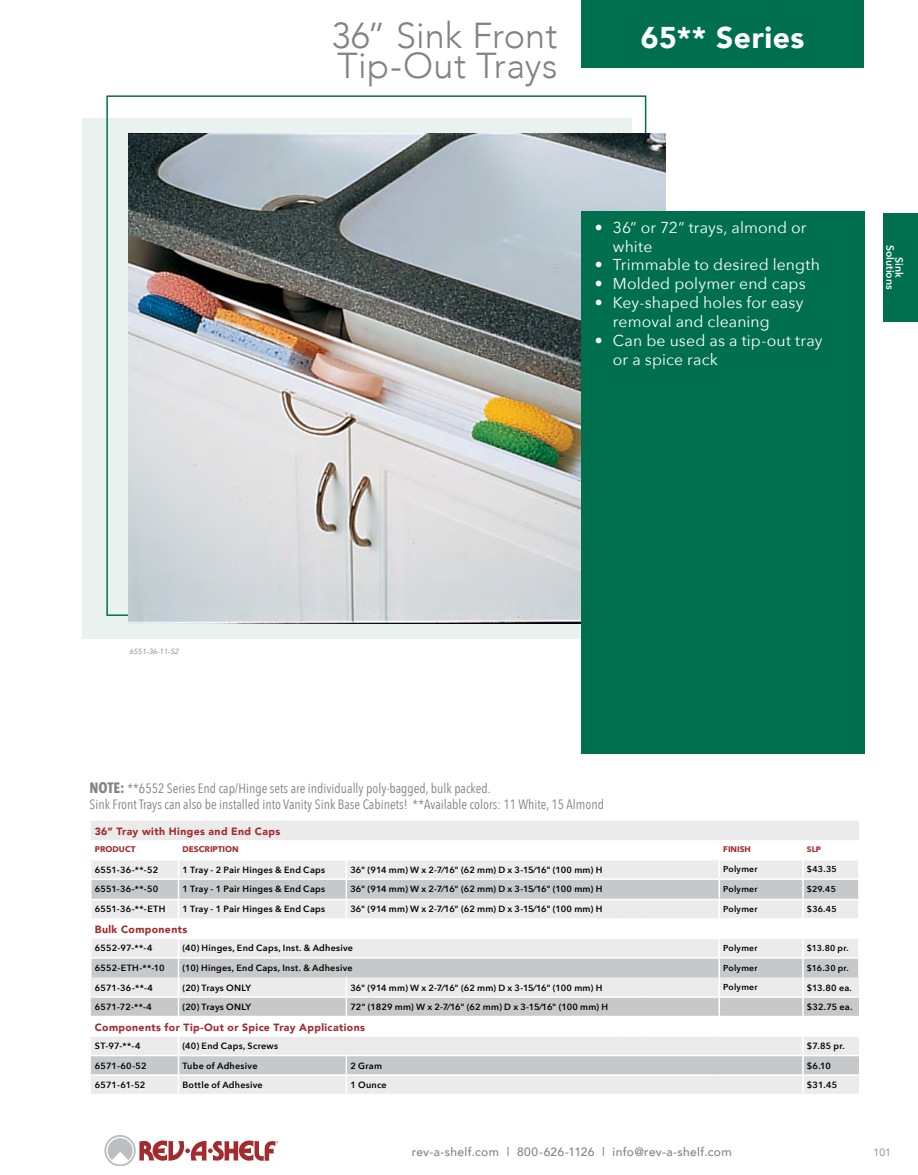
<style>
.page{position:relative;width:918px;height:1175px;background:#fff}
.page>*{position:absolute;margin:0;border:0;box-sizing:border-box;transform-origin:0 0}
.Page_Header{font:300 36px/30px "Avenir";letter-spacing:.005em;color:#808285}
.Series_Name{font:900 30px "Avenir";letter-spacing:.015em;color:#fff}
.Bullets{font:15.75px/18.9px "Avenir Next";letter-spacing:.005em;color:#fff}
.t1{font:13.5px "Avenir Next Condensed";color:#808285}
.t2{font:500 12px "Avenir";letter-spacing:.03em;color:#808285}
.Chart_Heading{font:900 10.5px "Avenir";letter-spacing:.035em;color:#a32a2e}
.t3{font:600 10.5px/9px "Avenir Next";color:#fff;text-align:center}
.t4{font:10.5px "Avenir";color:#808285}
.Table_copy{font:600 9px "Avenir Next";letter-spacing:.03em;color:#000}
.Table_copy-2{font:600 9px "Avenir Next";letter-spacing:.01em;color:#000}
.Chart_Part{font:600 9px "Avenir Next";letter-spacing:.02em;color:#000}
.Table_copy-3{font:600 9px "Avenir Next";letter-spacing:.005em;color:#000}
.Table_copy-4{font:600 8.7px "Avenir Next";letter-spacing:.03em;color:#000}
.Column_Header{font:700 8.25px "Avenir Next";color:#a32a2e}
.t5{font:700 7.95px "Avenir Next";color:#a32a2e}
.t6{font:italic 7.5px "Avenir";color:#808285}
.s1{font-weight:700;font-size:15px}
</style>
<div class="page">
<div style="left:883px;top:213px;width:35px;height:108px;background:#006f4e"></div>
<svg style="left:104px;top:1135px;width:174px;height:30px"></svg>
<div style="left:82px;top:118px;width:550px;height:520px;background:#e9f2ef"></div>
<img style="left:129px;top:133px;width:537px;height:490px">
<div style="left:581px;top:0;width:283px;height:68px;background:#006f4e"></div>
<svg style="left:91px;top:821px;width:768px;height:272px;fill:#ebebec"></svg>
<svg style="left:91px;top:1036px;width:768px;height:38px;background:#d9dadb"></svg>
<svg style="left:91px;top:1017px;width:768px;height:18px"></svg>
<svg style="left:178px;top:1036px;width:1px;height:57px"></svg>
<svg style="left:346px;top:1056px;width:1px;height:37px"></svg>
<svg style="left:802px;top:1036px;width:2px;height:57px"></svg>
<hr style="left:91px;top:1015px;width:88px;height:2px;background:#fff">
<hr style="left:91px;top:1035px;width:88px;height:1px;background:#fff">
<hr style="left:91px;top:1054px;width:88px;height:2px;background:#fff">
<hr style="left:91px;top:1074px;width:88px;height:1px;background:#fff">
<svg style="left:90px;top:859px;width:769px;height:156px"></svg>
<hr style="left:643px;top:996px;width:76px;height:1px;background:#fff">
<hr style="left:179px;top:1015px;width:167px;height:2px;background:#fff">
<hr style="left:346px;top:1015px;width:276px;height:2px;background:#fff">
<hr style="left:622px;top:1015px;width:21px;height:2px;background:#fff">
<hr style="left:643px;top:1015px;width:76px;height:2px;background:#fff">
<hr style="left:179px;top:1035px;width:167px;height:1px;background:#fff">
<hr style="left:346px;top:1035px;width:276px;height:1px;background:#fff">
<svg style="left:622px;top:1035px;width:21px;height:1px"></svg>
<hr style="left:643px;top:1035px;width:76px;height:1px;background:#fff">
<hr style="left:719px;top:1035px;width:84px;height:1px;background:#fff">
<hr style="left:179px;top:1054px;width:167px;height:2px;background:#fff">
<hr style="left:346px;top:1054px;width:276px;height:2px;background:#fff">
<hr style="left:622px;top:1054px;width:21px;height:2px;background:#fff">
<hr style="left:643px;top:1054px;width:76px;height:2px;background:#fff">
<hr style="left:719px;top:1054px;width:84px;height:2px;background:#fff">
<hr style="left:179px;top:1074px;width:167px;height:1px;background:#fff">
<hr style="left:346px;top:1074px;width:276px;height:1px;background:#fff">
<svg style="left:622px;top:1074px;width:21px;height:1px"></svg>
<hr style="left:643px;top:1074px;width:76px;height:1px;background:#fff">
<hr style="left:719px;top:1074px;width:84px;height:1px;background:#fff">
<hr style="left:719px;top:996px;width:84px;height:1px;background:#fff">
<hr style="left:719px;top:1015px;width:84px;height:2px;background:#fff">
<hr style="left:803px;top:996px;width:56px;height:1px;background:#fff">
<hr style="left:803px;top:1015px;width:56px;height:2px;background:#fff">
<hr style="left:803px;top:1035px;width:56px;height:1px;background:#fff">
<hr style="left:803px;top:1054px;width:56px;height:2px;background:#fff">
<hr style="left:803px;top:1074px;width:56px;height:1px;background:#fff">
<div style="left:581px;top:211px;width:283px;height:543px;background:#006f4e"></div>
<p class="Page_Header" style="left:332px;top:20px;width:227px">36” Sink Front<br>Tip-Out Trays</p>
<p class="Series_Name" style="left:641px;top:11px;width:165px">65** Series</p>
<p class="Bullets" style="left:613px;top:217px;width:195px;text-indent:-18px">• 36” or 72” trays, almond or white</p>
<p class="Bullets" style="left:595px;top:255px;width:227px">• Trimmable to desired length</p>
<p class="Bullets" style="left:595px;top:274px;width:212px">• Molded polymer end caps</p>
<p class="Bullets" style="left:613px;top:292px;width:192px;text-indent:-18px">• Key-shaped holes for easy removal and cleaning</p>
<p class="Bullets" style="left:613px;top:330px;width:211px;text-indent:-18px">• Can be used as a tip-out tray or a spice rack</p>
<p class="t3" style="left:904px;top:244px;width:46px;rotate:90deg">Sink<br>Solutions</p>
<p class="t6" style="left:130px;top:647px;width:51px">6551-36-11-52</p>
<p class="t1" style="left:90px;top:776px;width:403px"><span class="s1">NOTE:</span> **6552 Series End cap/Hinge sets are individually poly-bagged, bulk packed.</p>
<p class="t1" style="left:90px;top:793px;width:516px">Sink Front Trays can also be installed into Vanity Sink Base Cabinets! **Available colors: 11 White, 15 Almond</p>
<p class="Chart_Heading" style="left:95px;top:822px;width:187px">36” Tray with Hinges and End Caps</p>
<p class="Column_Header" style="left:95px;top:842px;width:42px">PRODUCT</p>
<p class="Column_Header" style="left:183px;top:842px;width:58px">DESCRIPTION</p>
<p class="Column_Header" style="left:723px;top:842px;width:29px">FINISH</p>
<p class="t5" style="left:807px;top:842px;width:16px">SLP</p>
<p class="Chart_Part" style="left:95px;top:861px;width:65px">6551-36-**-52</p>
<p class="Table_copy" style="left:183px;top:861px;width:144px">1 Tray - 2 Pair Hinges &amp; End Caps</p>
<p class="Table_copy-2" style="left:350px;top:861px;width:254px">36" (914 mm) W x 2-7⁄16" (62 mm) D x 3-15⁄16" (100 mm) H</p>
<p class="Table_copy-4" style="left:723px;top:861px;width:36px">Polymer</p>
<p class="Table_copy-4" style="left:807px;top:861px;width:31px">$43.35</p>
<p class="Chart_Part" style="left:95px;top:881px;width:65px">6551-36-**-50</p>
<p class="Table_copy" style="left:183px;top:881px;width:144px">1 Tray - 1 Pair Hinges &amp; End Caps</p>
<p class="Table_copy-2" style="left:350px;top:881px;width:254px">36" (914 mm) W x 2-7⁄16" (62 mm) D x 3-15⁄16" (100 mm) H</p>
<p class="Table_copy-4" style="left:723px;top:881px;width:36px">Polymer</p>
<p class="Table_copy-4" style="left:807px;top:881px;width:30px">$29.45</p>
<p class="Chart_Part" style="left:95px;top:901px;width:72px">6551-36-**-ETH</p>
<p class="Table_copy" style="left:183px;top:901px;width:144px">1 Tray - 1 Pair Hinges &amp; End Caps</p>
<p class="Table_copy-2" style="left:350px;top:901px;width:254px">36" (914 mm) W x 2-7⁄16" (62 mm) D x 3-15⁄16" (100 mm) H</p>
<p class="Table_copy-4" style="left:723px;top:901px;width:36px">Polymer</p>
<p class="Table_copy-4" style="left:807px;top:901px;width:31px">$36.45</p>
<p class="Chart_Heading" style="left:95px;top:920px;width:94px">Bulk Components</p>
<p class="Chart_Part" style="left:95px;top:940px;width:59px">6552-97-**-4</p>
<p class="Table_copy" style="left:183px;top:940px;width:172px">(40) Hinges, End Caps, Inst. &amp; Adhesive</p>
<p class="Table_copy-4" style="left:723px;top:940px;width:36px">Polymer</p>
<p class="Table_copy-4" style="left:807px;top:940px;width:43px">$13.80 pr.</p>
<p class="Chart_Part" style="left:95px;top:960px;width:72px">6552-ETH-**-10</p>
<p class="Table_copy" style="left:183px;top:960px;width:172px">(10) Hinges, End Caps, Inst. &amp; Adhesive</p>
<p class="Table_copy-4" style="left:723px;top:960px;width:36px">Polymer</p>
<p class="Table_copy-4" style="left:807px;top:960px;width:43px">$16.30 pr.</p>
<p class="Chart_Part" style="left:95px;top:979px;width:60px">6571-36-**-4</p>
<p class="Table_copy" style="left:183px;top:979px;width:70px">(20) Trays ONLY</p>
<p class="Table_copy-2" style="left:350px;top:979px;width:254px">36" (914 mm) W x 2-7⁄16" (62 mm) D x 3-15⁄16" (100 mm) H</p>
<p class="Table_copy-4" style="left:723px;top:979px;width:36px">Polymer</p>
<p class="Table_copy" style="left:807px;top:979px;width:47px">$13.80 ea.</p>
<p class="Chart_Part" style="left:95px;top:999px;width:59px">6571-72-**-4</p>
<p class="Table_copy" style="left:183px;top:999px;width:70px">(20) Trays ONLY</p>
<p class="Table_copy-3" style="left:350px;top:999px;width:259px">72" (1829 mm) W x 2-7⁄16" (62 mm) D x 3-15⁄16" (100 mm) H</p>
<p class="Table_copy" style="left:807px;top:999px;width:47px">$32.75 ea.</p>
<p class="Chart_Heading" style="left:95px;top:1018px;width:272px">Components for Tip-Out or Spice Tray Applications</p>
<p class="Chart_Part" style="left:95px;top:1038px;width:47px">ST-97-**-4</p>
<p class="Table_copy" style="left:183px;top:1038px;width:97px">(40) End Caps, Screws</p>
<p class="Table_copy" style="left:807px;top:1038px;width:39px">$7.85 pr.</p>
<p class="Chart_Part" style="left:95px;top:1057px;width:53px">6571-60-52</p>
<p class="Table_copy" style="left:183px;top:1057px;width:76px">Tube of Adhesive</p>
<p class="Table_copy" style="left:350px;top:1057px;width:33px">2 Gram</p>
<p class="Table_copy" style="left:807px;top:1057px;width:25px">$6.10</p>
<p class="Chart_Part" style="left:95px;top:1077px;width:52px">6571-61-52</p>
<p class="Table_copy" style="left:183px;top:1077px;width:82px">Bottle of Adhesive</p>
<p class="Table_copy" style="left:350px;top:1077px;width:38px">1 Ounce</p>
<p class="Table_copy" style="left:807px;top:1077px;width:32px">$31.45</p>
<h3 class="t2" style="left:412px;top:1141px;width:321px">rev-a-shelf.com | 800-626-1126 | info@rev-a-shelf.com</h3>
<p class="t4" style="left:874px;top:1145px;width:19px">101</p>
</div>
